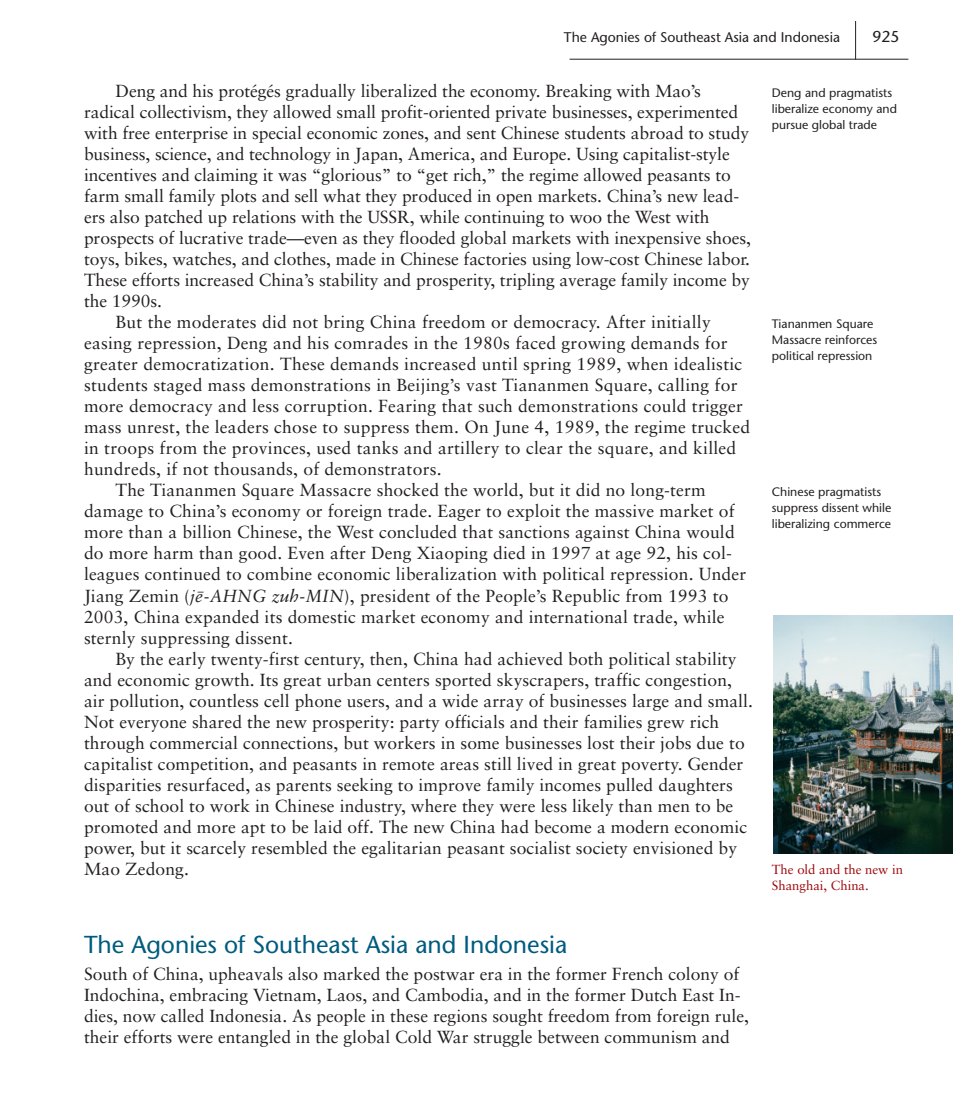
<style>
.page{position:relative;width:953px;height:1108px;background:#fff}
.page>*{position:absolute;margin:0;border:0;box-sizing:border-box;transform-origin:0 0}
.t1{font:24.5px "Stone Sans";color:#005b7f}
.t2{font:17.5px/21px "Sabon";letter-spacing:.005em;color:#231f20}
.t3{font:15.75px "Stone Sans";color:#231f20}
.t4{font:14px "Stone Sans";color:#231f20}
.t5{font:13.12px/15.8px "Sabon";color:#9d070d}
.t6{font:12.25px/15.8px "Stone Sans";color:#231f20}
.s1{font-style:italic}
</style>
<div class="page">
<svg style="left:569px;top:21px;width:384px;height:833px"></svg>
<p class="t4" style="left:564px;top:32px;width:278px">The Agonies of Southeast Asia and Indonesia</p>
<p class="t3" style="left:872px;top:30px;width:29px">925</p>
<p class="t2" style="left:116px;top:82px;width:587px">Deng and his protégés gradually liberalized the economy. Breaking with Mao’s</p>
<p class="t2" style="left:84px;top:103px;width:656px">radical collectivism, they allowed small profit-oriented private businesses, experimented</p>
<p class="t2" style="left:84px;top:124px;width:667px">with free enterprise in special economic zones, and sent Chinese students abroad to study</p>
<p class="t2" style="left:84px;top:145px;width:647px">business, science, and technology in Japan, America, and Europe. Using capitalist-style</p>
<p class="t2" style="left:84px;top:166px;width:648px">incentives and claiming it was “glorious” to “get rich,” the regime allowed peasants to</p>
<p class="t2" style="left:84px;top:187px;width:657px">farm small family plots and sell what they produced in open markets. China’s new lead-</p>
<p class="t2" style="left:84px;top:208px;width:627px">ers also patched up relations with the USSR, while continuing to woo the West with</p>
<p class="t2" style="left:84px;top:229px;width:669px">prospects of lucrative trade—even as they flooded global markets with inexpensive shoes,</p>
<p class="t2" style="left:84px;top:250px;width:667px">toys, bikes, watches, and clothes, made in Chinese factories using low-cost Chinese labor.</p>
<p class="t2" style="left:84px;top:271px;width:667px">These efforts increased China’s stability and prosperity, tripling average family income by</p>
<p class="t2" style="left:84px;top:292px;width:79px">the 1990s.</p>
<p class="t2" style="left:116px;top:313px;width:597px">But the moderates did not bring China freedom or democracy. After initially</p>
<p class="t2" style="left:84px;top:334px;width:645px">easing repression, Deng and his comrades in the 1980s faced growing demands for</p>
<p class="t2" style="left:84px;top:355px;width:660px">greater democratization. These demands increased until spring 1989, when idealistic</p>
<p class="t2" style="left:84px;top:376px;width:655px">students staged mass demonstrations in Beijing’s vast Tiananmen Square, calling for</p>
<p class="t2" style="left:84px;top:397px;width:660px">more democracy and less corruption. Fearing that such demonstrations could trigger</p>
<p class="t2" style="left:84px;top:418px;width:668px">mass unrest, the leaders chose to suppress them. On June 4, 1989, the regime trucked</p>
<p class="t2" style="left:84px;top:439px;width:654px">in troops from the provinces, used tanks and artillery to clear the square, and killed</p>
<p class="t2" style="left:84px;top:460px;width:359px">hundreds, if not thousands, of demonstrators.</p>
<p class="t2" style="left:116px;top:481px;width:592px">The Tiananmen Square Massacre shocked the world, but it did no long-term</p>
<p class="t2" style="left:84px;top:502px;width:652px">damage to China’s economy or foreign trade. Eager to exploit the massive market of</p>
<p class="t2" style="left:84px;top:523px;width:652px">more than a billion Chinese, the West concluded that sanctions against China would</p>
<p class="t2" style="left:84px;top:544px;width:649px">do more harm than good. Even after Deng Xiaoping died in 1997 at age 92, his col-</p>
<p class="t2" style="left:84px;top:565px;width:664px">leagues continued to combine economic liberalization with political repression. Under</p>
<p class="t2" style="left:84px;top:586px;width:646px">Jiang Zemin (<span class="s1">je</span><sup>–</sup><span class="s1">-AHNG zuh-MIN</span>), president of the People’s Republic from 1993 to</p>
<p class="t2" style="left:84px;top:607px;width:642px">2003, China expanded its domestic market economy and international trade, while</p>
<p class="t2" style="left:84px;top:628px;width:210px">sternly suppressing dissent.</p>
<p class="t2" style="left:115px;top:649px;width:623px">By the early twenty-first century, then, China had achieved both political stability</p>
<p class="t2" style="left:84px;top:670px;width:649px">and economic growth. Its great urban centers sported skyscrapers, traffic congestion,</p>
<p class="t2" style="left:84px;top:691px;width:670px">air pollution, countless cell phone users, and a wide array of businesses large and small.</p>
<p class="t2" style="left:84px;top:712px;width:637px">Not everyone shared the new prosperity: party officials and their families grew rich</p>
<p class="t2" style="left:84px;top:733px;width:662px">through commercial connections, but workers in some businesses lost their jobs due to</p>
<p class="t2" style="left:84px;top:754px;width:661px">capitalist competition, and peasants in remote areas still lived in great poverty. Gender</p>
<p class="t2" style="left:84px;top:775px;width:650px">disparities resurfaced, as parents seeking to improve family incomes pulled daughters</p>
<p class="t2" style="left:84px;top:796px;width:651px">out of school to work in Chinese industry, where they were less likely than men to be</p>
<p class="t2" style="left:84px;top:817px;width:665px">promoted and more apt to be laid off. The new China had become a modern economic</p>
<p class="t2" style="left:84px;top:838px;width:655px">power, but it scarcely resembled the egalitarian peasant socialist society envisioned by</p>
<p class="t2" style="left:84px;top:859px;width:106px">Mao Zedong.</p>
<p class="t6" style="left:772px;top:87px;width:127px">Deng and pragmatists liberalize economy and pursue global trade</p>
<p class="t6" style="left:772px;top:317px;width:107px">Tiananmen Square<br>Massacre reinforces political repression</p>
<p class="t6" style="left:772px;top:486px;width:121px">Chinese pragmatists suppress dissent while liberalizing commerce</p>
<p class="t5" style="left:772px;top:862px;width:133px">The old and the new in<br>Shanghai, China.</p>
<h1 class="t1" style="left:84px;top:935px;width:485px">The Agonies of Southeast Asia and Indonesia</h1>
<p class="t2" style="left:84px;top:964px;width:666px">South of China, upheavals also marked the postwar era in the former French colony of Indochina, embracing Vietnam, Laos, and Cambodia, and in the former Dutch East In&shy;dies, now called Indonesia. As people in these regions sought freedom from foreign rule, their efforts were entangled in the global Cold War struggle between communism and</p>
</div>
